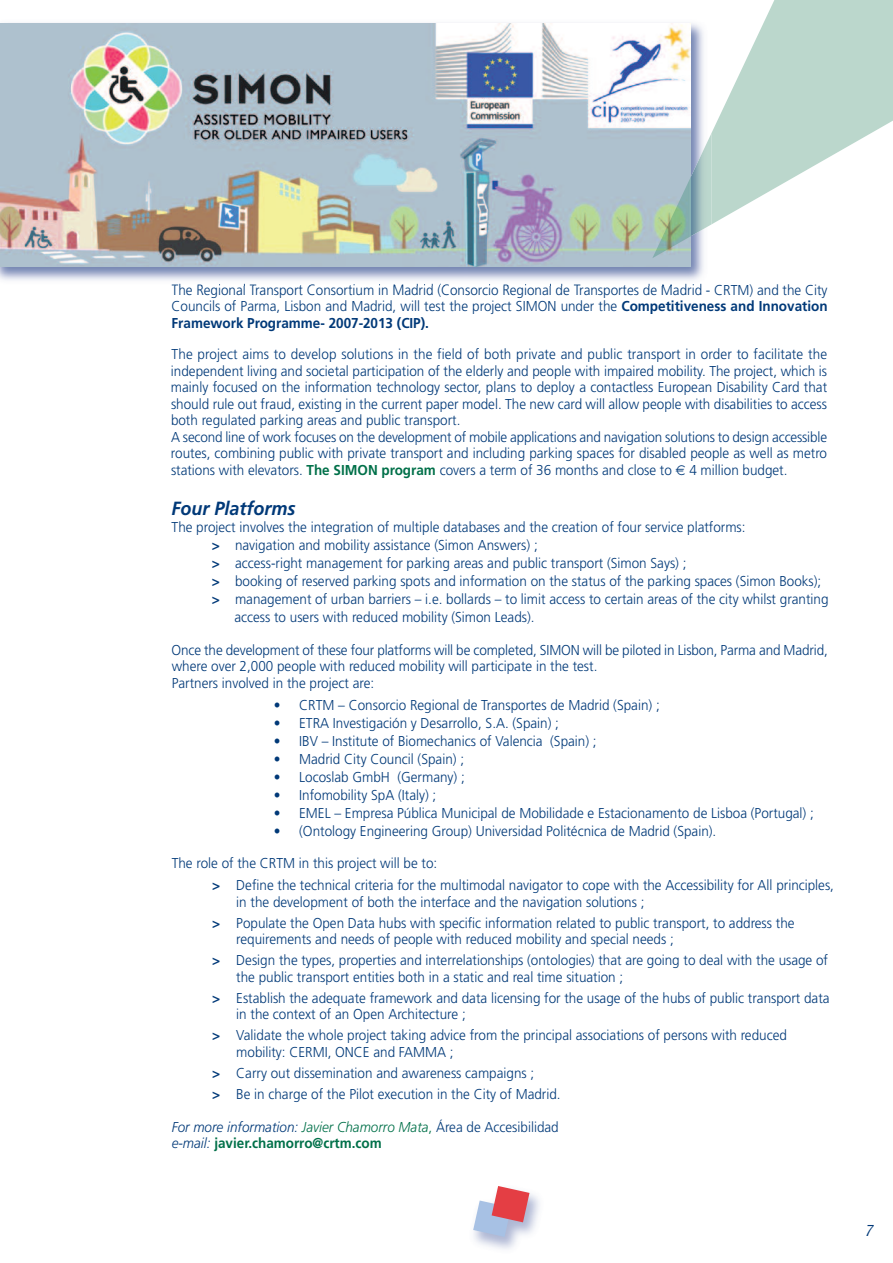
<style>
.page{position:relative;width:893px;height:1263px;background:#fff}
.page>*{position:absolute;margin:0;border:0;box-sizing:border-box;transform-origin:0 0}
.t1{font:italic 700 19.05px "Frutiger";color:#013978;scale:.94 1}
.t2{font:italic condensed 15px "Helvetica";color:#013978}
.t3{font:300 14.25px/16.5px "Frutiger";color:#013978;scale:.94 1}
.t4{font:italic 300 14.25px/16.5px "Frutiger";color:#013978;scale:.94 1}
.s1{font-weight:700}
.s2{font-weight:700;color:#007049}
.s3{color:#007049}
.s4{font-style:normal;color:#007049}
.s5{font-style:normal}
.s6{font-weight:700;font-style:normal;color:#007049}
</style>
<div class="page">
<img style="left:0;top:23px;width:704px;height:263px">
<img style="left:172px;top:284px;width:107px;height:2px">
<img style="left:0;top:24px;width:691px;height:242px">
<svg style="left:473px;top:1186px;width:56px;height:51px"></svg>
<svg style="left:711px;top:0;width:182px;height:224px"></svg>
<img style="left:691px;top:133px;width:20px;height:103px">
<img style="left:652px;top:177px;width:39px;height:81px">
<p class="t3" style="left:172px;top:282px;width:699px;text-align:justify">The Regional Transport Consortium in Madrid (Consorcio Regional de Transportes de Madrid - CRTM) and the City Councils of Parma, Lisbon and Madrid, will test the project SIMON under the <span class="s1">Competitiveness and Innovation Framework Programme- 2007-2013 (CIP).</span></p>
<p class="t3" style="left:171px;top:347px;width:700px">The project aims to develop solutions in the field of both private and public transport in order to facilitate the independent living and societal participation of the elderly and people with impaired mobility. The project, which is mainly focused on the information technology sector, plans to deploy a contactless European Disability Card that should rule out fraud, existing in the current paper model. The new card will allow people with disabilities to access both regulated parking areas and public transport.<br>A second line of work focuses on the development of mobile applications and navigation solutions to design accessible routes, combining public with private transport and including parking spaces for disabled people as well as metro stations with elevators. <span class="s2">The SIMON program</span> covers a term of 36 months and close to 4 million budget.</p>
<h1 class="t1" style="left:172px;top:501px;width:133px">Four Platforms</h1>
<p class="t3" style="left:172px;top:519px;width:612px">The project involves the integration of multiple databases and the creation of four service platforms:</p>
<p class="t3" style="left:212px;top:537px;width:348px"><span class="s1">&gt;</span> navigation and mobility assistance (Simon Answers) ;</p>
<p class="t3" style="left:212px;top:555px;width:506px"><span class="s1">&gt;</span> access-right management for parking areas and public transport (Simon Says) ;</p>
<p class="t3" style="left:212px;top:573px;width:650px"><span class="s1">&gt;</span> booking of reserved parking spots and information on the status of the parking spaces (Simon Books);</p>
<p class="t3" style="left:212px;top:591px;width:657px"><span class="s1">&gt;</span> management of urban barriers – i.e. bollards – to limit access to certain areas of the city whilst granting</p>
<p class="t3" style="left:234px;top:609px;width:321px">access to users with reduced mobility (Simon Leads).</p>
<p class="t3" style="left:172px;top:642px;width:700px">Once the development of these four platforms will be completed, SIMON will be piloted in Lisbon, Parma and Madrid, where over 2,000 people with reduced mobility will participate in the test.<br>Partners involved in the project are:</p>
<p class="t3" style="left:274px;top:698px;width:412px">• CRTM – Consorcio Regional de Transportes de Madrid (Spain) ;</p>
<p class="t3" style="left:274px;top:716px;width:305px">• ETRA Investigación y Desarrollo, S.A. (Spain) ;</p>
<p class="t3" style="left:274px;top:734px;width:345px">• IBV – Institute of Biomechanics of Valencia (Spain) ;</p>
<p class="t3" style="left:274px;top:752px;width:204px">• Madrid City Council (Spain) ;</p>
<p class="t3" style="left:274px;top:770px;width:205px">• Locoslab GmbH (Germany) ;</p>
<p class="t3" style="left:274px;top:788px;width:174px">• Infomobility SpA (Italy) ;</p>
<p class="t3" style="left:274px;top:806px;width:576px">• EMEL – Empresa Pública Municipal de Mobilidade e Estacionamento de Lisboa (Portugal) ;</p>
<p class="t3" style="left:274px;top:824px;width:472px">• (Ontology Engineering Group) Universidad Politécnica de Madrid (Spain).</p>
<p class="t3" style="left:212px;top:852px;width:663px;line-height:22.5px;text-indent:-40px">The role of the CRTM in this project will be to:<br><span class="s1">&gt;</span> Define the technical criteria for the multimodal navigator to cope with the Accessibility for All principles,</p>
<p class="t3" style="left:212px;top:892px;width:621px;line-height:21px;text-indent:24px">in the development of both the interface and the navigation solutions ;<br><span class="s1">&gt;</span> Populate the Open Data hubs with specific information related to public transport, to address the</p>
<p class="t3" style="left:212px;top:930px;width:657px;line-height:21px;text-indent:24px">requirements and needs of people with reduced mobility and special needs ;<br><span class="s1">&gt;</span> Design the types, properties and interrelationships (ontologies) that are going to deal with the usage of</p>
<p class="t3" style="left:212px;top:967px;width:658px;line-height:21px;text-indent:24px">the public transport entities both in a static and real time situation ;<br><span class="s1">&gt;</span> Establish the adequate framework and data licensing for the usage of the hubs of public transport data</p>
<p class="t3" style="left:212px;top:1005px;width:613px;line-height:21px;text-indent:24px">in the context of an Open Architecture ;<br><span class="s1">&gt;</span> Validate the whole project taking advice from the principal associations of persons with reduced</p>
<p class="t3" style="left:212px;top:1042px;width:372px;line-height:21px;text-indent:24px">mobility: CERMI, ONCE and FAMMA ;<br><span class="s1">&gt;</span> Carry out dissemination and awareness campaigns ;<br><span class="s1">&gt;</span> Be in charge of the Pilot execution in the City of Madrid.</p>
<p class="t4" style="left:172px;top:1119px;width:413px">For more information: <span class="s3">Javier Chamorro Mata</span><span class="s4">,</span> <span class="s5">Área de Accesibilidad </span>e-mail: <span class="s6">javier.chamorro@crtm.com</span></p>
<p class="t2" style="left:865px;top:1222px;width:9px">7</p>
</div>
